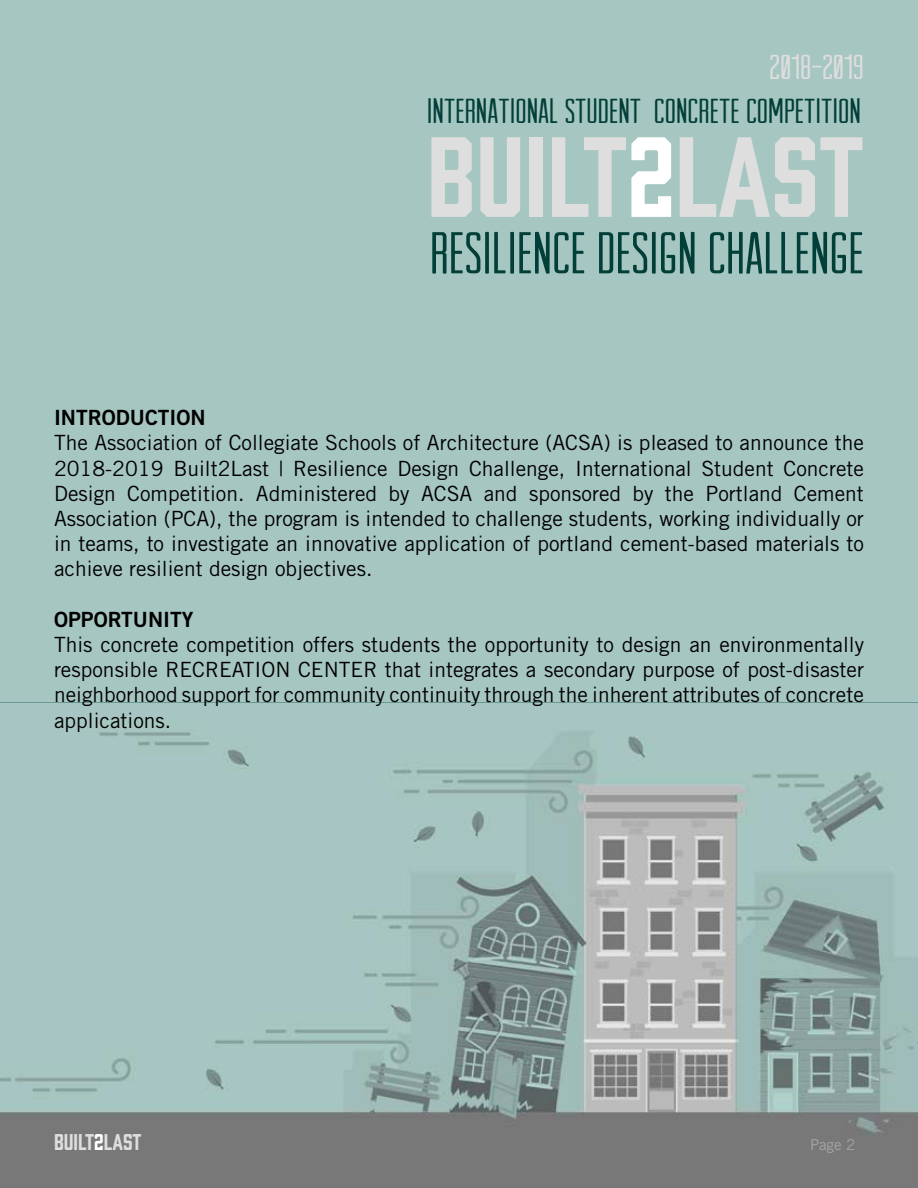
<style>
.page{position:relative;width:918px;height:1188px;background:#fff}
.page>*{position:absolute;margin:0;border:0;box-sizing:border-box;transform-origin:0 0}
.t1{font:104.7px "Prohibition";color:#dedede}
.t2{font:59.25px "Arvil Sans";color:#023f38}
.t3{font:35.25px "Arvil Sans";color:#023f38}
.t4{font:35.25px "Arvil Sans";color:#dedede}
.t5{font:21px/25.2px "Trade Gothic LT Std";color:#000;text-align:justify}
.t6{font:21px "Trade Gothic LT Std Bd 2";color:#000}
.t7{font:21px "Prohibition";color:#dedede}
.t8{font:15px "Trade Gothic LT Std";color:#a7a4a4}
.s1{color:#fff}
</style>
<div class="page">
<img style="left:0;top:0;width:918px;height:1188px">
<h3 class="t4" style="left:769px;top:47px;width:96px">2018-2019</h3>
<h3 class="t3" style="left:427px;top:92px;width:436px">INTERNATIONAL STUDENT CONCRETE COMPETITION</h3>
<h1 class="t1" style="left:427px;top:104px;width:439px">BUILT<span class="s1">2</span>LAST</h1>
<h2 class="t2" style="left:430px;top:220px;width:436px">RESILIENCE DESIGN CHALLENGE</h2>
<p class="t6" style="left:54px;top:405px;width:153px">INTRODUCTION</p>
<p class="t5" style="left:54px;top:430px;width:812px">The Association of Collegiate Schools of Architecture (ACSA) is pleased to announce the 2018-2019 Built2Last | Resilience Design Challenge, International Student Concrete Design Competition. Administered by ACSA and sponsored by the Portland Cement Association (PCA), the program is intended to challenge students, working individually or in teams, to investigate an innovative application of portland cement-based materials to achieve resilient design objectives.</p>
<p class="t6" style="left:54px;top:606px;width:141px">OPPORTUNITY</p>
<p class="t5" style="left:54px;top:632px;width:812px">This concrete competition offers students the opportunity to design an environmentally responsible RECREATION CENTER that integrates a secondary purpose of post-disaster neighborhood support for community continuity through the inherent attributes of concrete applications.</p>
<p class="t7" style="left:54px;top:1127px;width:89px">BUILT<span class="s1">2</span>LAST</p>
<p class="t8" style="left:810px;top:1135px;width:47px">Page 2</p>
</div>
